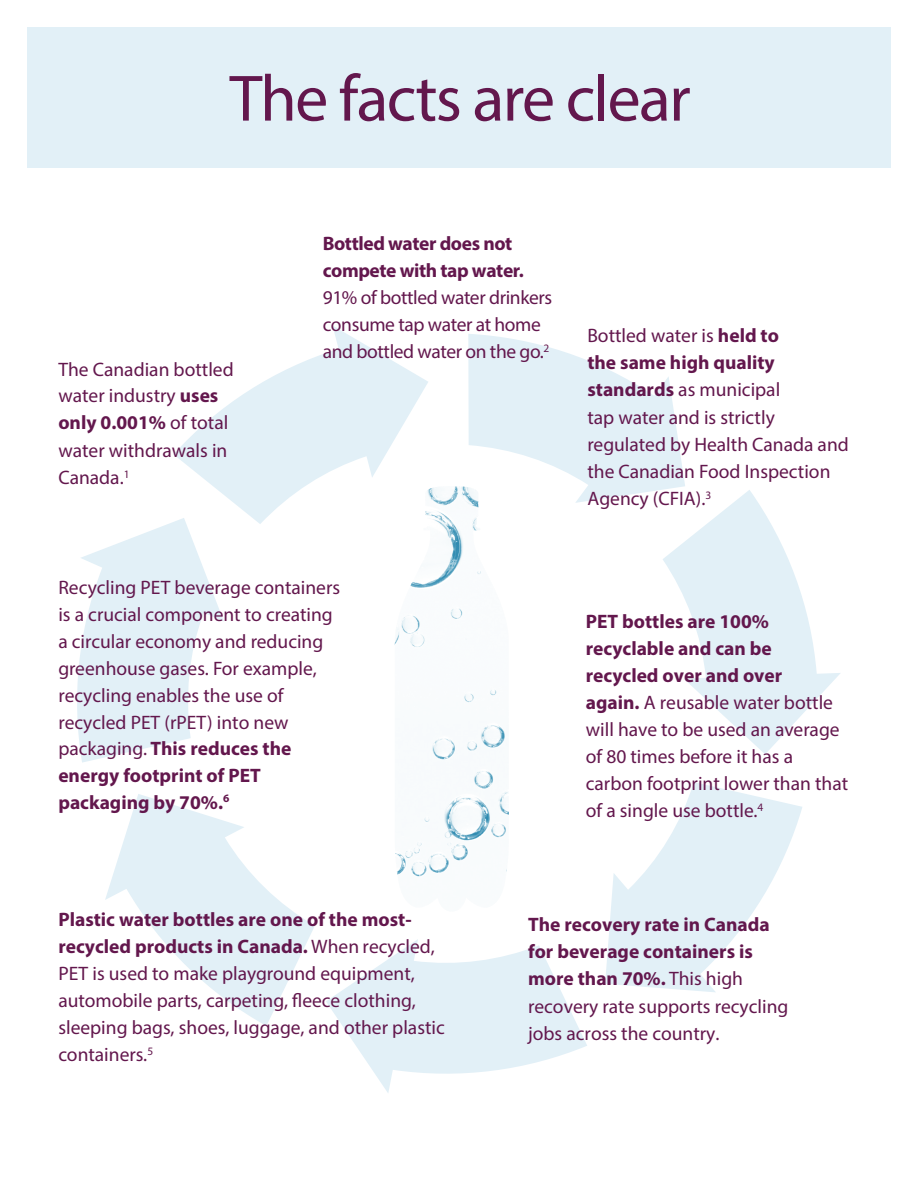
<style>
.page{position:relative;width:918px;height:1188px;background:#fff}
.page>*{position:absolute;margin:0;border:0;box-sizing:border-box;transform-origin:0 0}
.Heading{font:66px "Myriad Pro";letter-spacing:-.025em;color:#63174d}
.Descriptions{font:19.5px/27.2px "Myriad Pro";color:#63174d}
.Descriptions-2{font:700 19.5px/27.2px "Myriad Pro";color:#63174d}
.Descriptions-3{font:19.5px/27.2px "Myriad Pro";letter-spacing:-.02em;color:#63174d}
.s1{font-weight:700}
.s2{font-weight:400}
</style>
<div class="page">
<div style="left:27px;top:27px;width:864px;height:140px;background:#e2f0f7"></div>
<img style="left:394px;top:486px;width:115px;height:391px">
<svg style="left:174px;top:326px;width:254px;height:198px"></svg>
<svg style="left:77px;top:518px;width:147px;height:245px"></svg>
<svg style="left:105px;top:794px;width:210px;height:232px"></svg>
<svg style="left:326px;top:939px;width:261px;height:154px"></svg>
<svg style="left:605px;top:782px;width:197px;height:210px"></svg>
<svg style="left:663px;top:490px;width:177px;height:264px;fill:#e2f0f7"></svg>
<svg style="left:468px;top:334px;width:217px;height:169px"></svg>
<p class="Heading" style="left:230px;top:58px;width:463px">The facts are clear</p>
<p class="Descriptions" style="left:58px;top:356px;width:177px">The Canadian bottled water industry <span class="s1">uses only 0.001%</span> of total water withdrawals in<br>Canada.<sup>1</sup></p>
<p class="Descriptions-3" style="left:323px;top:229px;width:231px"><span class="s1">Bottled water does not compete with tap water.<br></span>91% of bottled water drinkers consume tap water at home and bottled water on the go.<sup>2</sup></p>
<p class="Descriptions" style="left:58px;top:573px;width:283px">Recycling PET beverage containers is a crucial component to creating a circular economy and reducing greenhouse gases. For example, recycling enables the use of recycled PET (rPET) into new packaging. <span class="s1">This reduces the energy footprint of PET packaging by 70%.</span><sup>6</sup></p>
<p class="Descriptions" style="left:587px;top:322px;width:263px">Bottled water is <span class="s1">held to<br>the same high quality standards</span> as municipal<br>tap water and is strictly regulated by Health Canada and the Canadian Food Inspection<br>Agency (CFIA).<sup>3</sup></p>
<p class="Descriptions" style="left:586px;top:607px;width:264px"><span class="s1">PET bottles are 100% recyclable and can be recycled over and over<br>again.</span> A reusable water bottle will have to be used an average of 80 times before it has a carbon footprint lower than that of a single use bottle.<sup>4</sup></p>
<p class="Descriptions" style="left:58px;top:905px;width:388px"><span class="s1">Plastic water bottles are one of the most&shy;recycled products in Canada.</span> When recycled, PET is used to make playground equipment, automobile parts, carpeting, fleece clothing, sleeping bags, shoes, luggage, and other plastic containers.<sup>5</sup></p>
<p class="Descriptions-2" style="left:528px;top:910px;width:262px">The recovery rate in Canada for beverage containers is more than 70%. <span class="s2">This high recovery rate supports recycling jobs across the country.</span></p>
</div>
